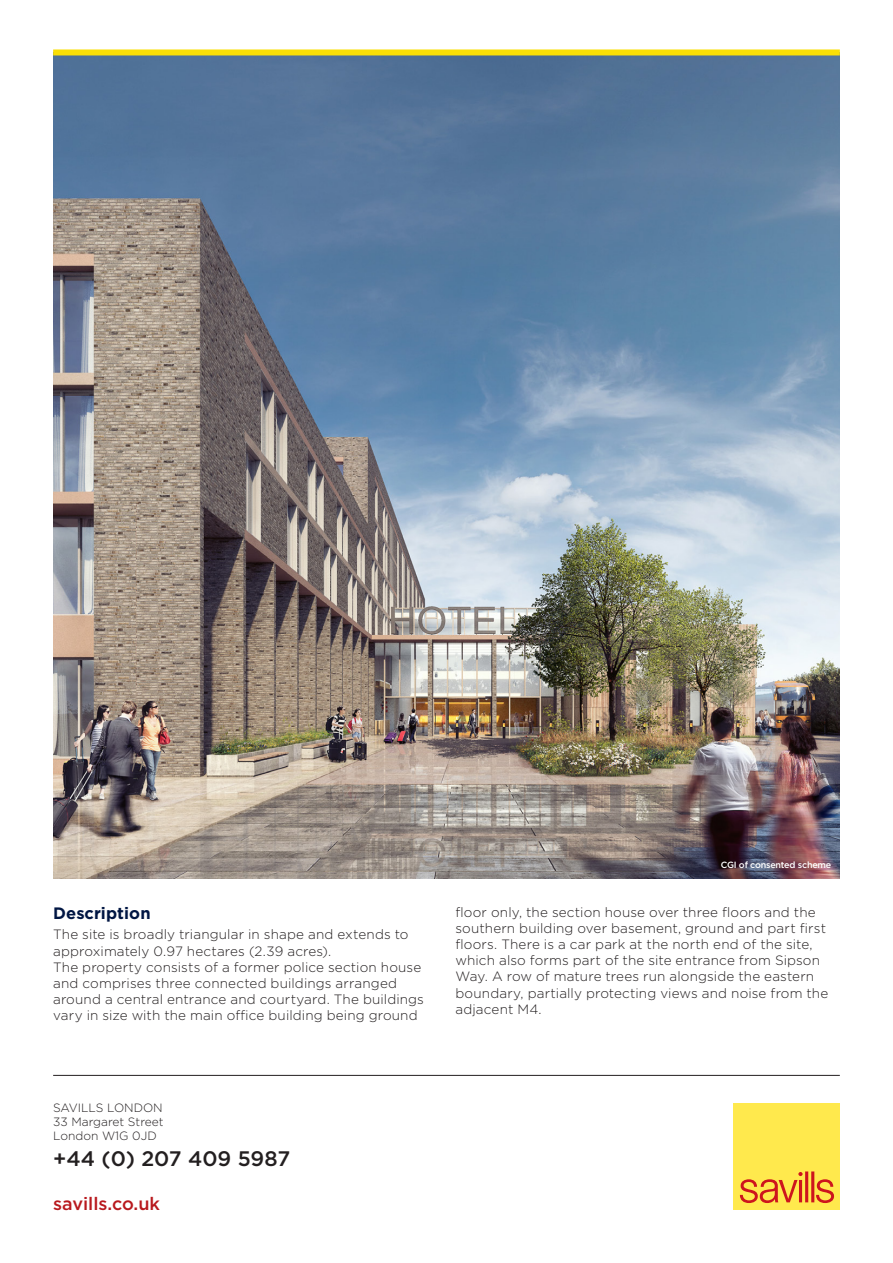
<style>
.page{position:relative;width:893px;height:1263px;background:#fff}
.page>*{position:absolute;margin:0;border:0;box-sizing:border-box;transform-origin:0 0}
.t1{font:500 21px "Gotham";color:#231f20}
.t2{font:500 18px "Gotham";color:#b8191e}
.H3_-_Content_Header{font:700 16.5px "Gotham";letter-spacing:.005em;color:#001643}
.Body_-_9pt{font:300 13.5px/16.2px "Gotham";letter-spacing:.01em;color:#231f20}
.t3{font:300 12px/14.4px "Gotham";color:#231f20;text-align:justify}
.t4{font:500 9px "Gotham";letter-spacing:-.025em;color:#fff}
</style>
<div class="page">
<img style="left:53px;top:55px;width:787px;height:823px">
<hr style="left:53px;top:1075px;width:787px;height:1px;background:#231f20">
<div style="left:733px;top:1103px;width:107px;height:107px;background:#ffe94d"></div>
<svg style="left:740px;top:1171px;width:94px;height:32px"></svg>
<div style="left:53px;top:49px;width:787px;height:6px;background:#fadf06"></div>
<p class="H3_-_Content_Header" style="left:53px;top:902px;width:99px">Description</p>
<p class="Body_-_9pt" style="left:53px;top:926px;width:372px">The site is broadly triangular in shape and extends to approximately 0.97 hectares (2.39 acres).<br>The property consists of a former police section house and comprises three connected buildings arranged around a central entrance and courtyard. The buildings vary in size with the main office building being ground</p>
<p class="t3" style="left:53px;top:1100px;width:112px">SAVILLS LONDON 33 Margaret Street London W1G 0JD</p>
<h1 class="t1" style="left:53px;top:1144px;width:239px">+44 (0) 207 409 5987</h1>
<h2 class="t2" style="left:53px;top:1192px;width:108px">savills.co.uk</h2>
<p class="t4" style="left:721px;top:859px;width:112px">CGI of consented scheme</p>
<p class="Body_-_9pt" style="left:455px;top:903px;width:374px">floor only, the section house over three floors and the southern building over basement, ground and part first floors. There is a car park at the north end of the site, which also forms part of the site entrance from Sipson Way. A row of mature trees run alongside the eastern boundary, partially protecting views and noise from the adjacent M4.</p>
</div>
